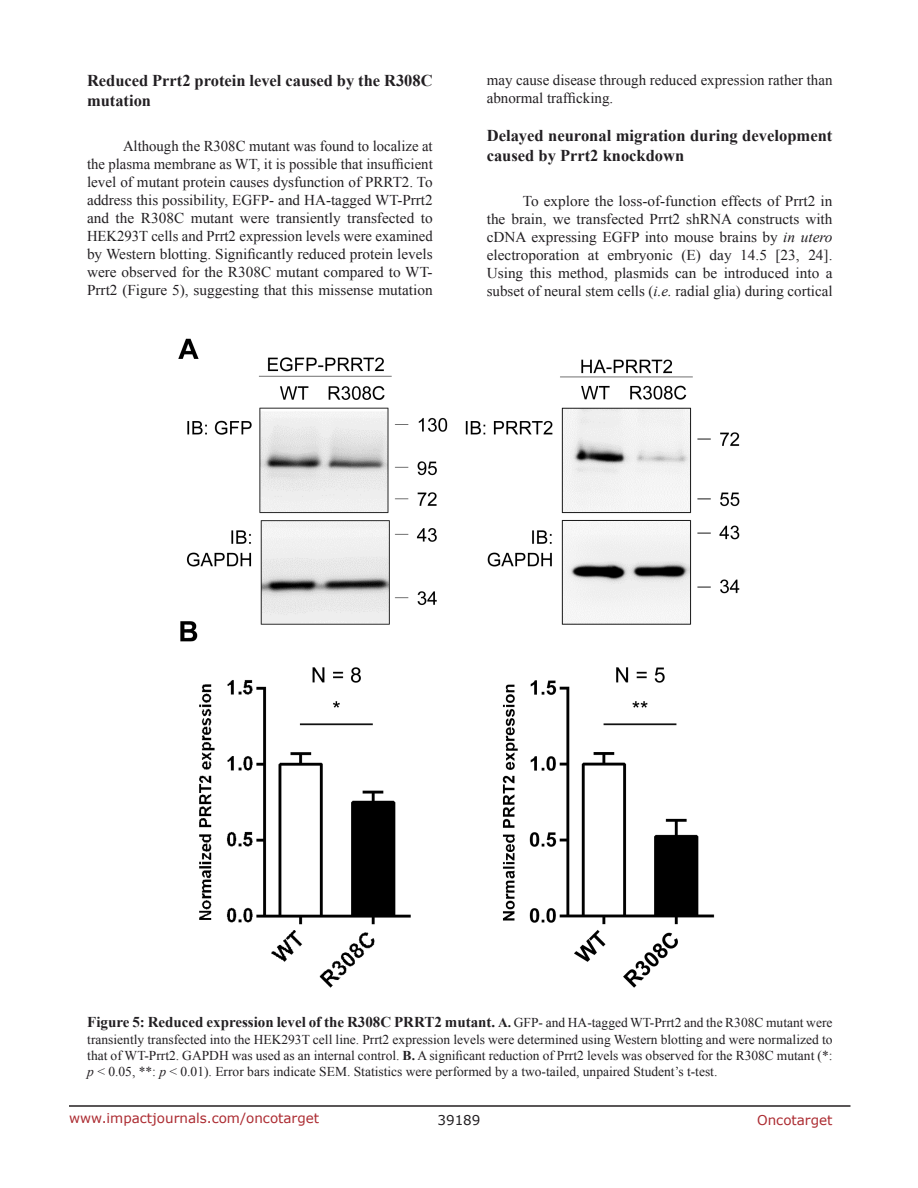
<style>
.page{position:relative;width:918px;height:1188px;background:#fff}
.page>*{position:absolute;margin:0;border:0;box-sizing:border-box;transform-origin:0 0}
.t1{font:700 16.5px/19.8px "Times New Roman";color:#221f22}
.t2{font:15px/18px "Times New Roman";color:#221f22;text-align:justify}
.t3{font:700 15px "Times New Roman";color:#221f22}
.t4{font:13.5px/16.2px "Times New Roman";color:#221f22;text-align:justify}
.t5{font:13.5px "Verdana";color:#ac2b31}
.t6{font:13.5px "Verdana";color:#221f22}
.s1{font-style:italic}
.s2{font-size:13.5px}
.s3{font-weight:400;font-size:13.5px}
.s4{font-weight:700}
</style>
<div class="page">
<hr style="left:69px;top:1105px;width:781px;height:2px;background:#231f20">
<img style="left:178px;top:338px;width:562px;height:650px">
<p class="t1" style="left:87px;top:70px;width:347px">Reduced Prrt2 protein level caused by the R308C mutation</p>
<p class="t2" style="left:87px;top:137px;width:347px;text-indent:36px">Although the R308C mutant was found to localize at the plasma membrane as WT, it is possible that insufficient level of mutant protein causes dysfunction of PRRT2. To address this possibility, EGFP- and HA-tagged WT-Prrt2 and the R308C mutant were transiently transfected to HEK293T cells and Prrt2 expression levels were examined by Western blotting. Significantly reduced protein levels were observed for the R308C mutant compared to WT-Prrt2 (Figure 5), suggesting that this missense mutation</p>
<p class="t2" style="left:487px;top:71px;width:347px">may cause disease through reduced expression rather than abnormal trafficking.</p>
<p class="t1" style="left:487px;top:125px;width:347px">Delayed neuronal migration during development caused by Prrt2 knockdown</p>
<p class="t2" style="left:487px;top:192px;width:347px;text-indent:36px">To explore the loss-of-function effects of Prrt2 in the brain, we transfected Prrt2 shRNA constructs with cDNA expressing EGFP into mouse brains by <span class="s1">in utero </span>electroporation at embryonic (E) day 14.5 [23, 24].<br>Using this method, plasmids can be introduced into a subset of neural stem cells (<span class="s1">i.e.</span> radial glia) during cortical</p>
<p class="t3" style="left:87px;top:1012px;width:747px">Figure 5: Reduced expression level of the R308C PRRT2 mutant. <span class="s2">A.</span> <span class="s3">GFP- and HA-tagged WT-Prrt2 and the R308C mutant were</span></p>
<p class="t4" style="left:87px;top:1031px;width:747px">transiently transfected into the HEK293T cell line. Prrt2 expression levels were determined using Western blotting and were normalized to that of WT-Prrt2. GAPDH was used as an internal control. <span class="s4">B.</span> A significant reduction of Prrt2 levels was observed for the R308C mutant (*: <span class="s1">p</span> &lt; 0.05, **: <span class="s1">p</span> &lt; 0.01). Error bars indicate SEM. Statistics were performed by a two-tailed, unpaired Student’s t-test.</p>
<p class="t5" style="left:69px;top:1109px;width:252px">www.impactjournals.com/oncotarget</p>
<p class="t6" style="left:438px;top:1111px;width:44px">39189</p>
<p class="t5" style="left:757px;top:1111px;width:77px">Oncotarget</p>
</div>
